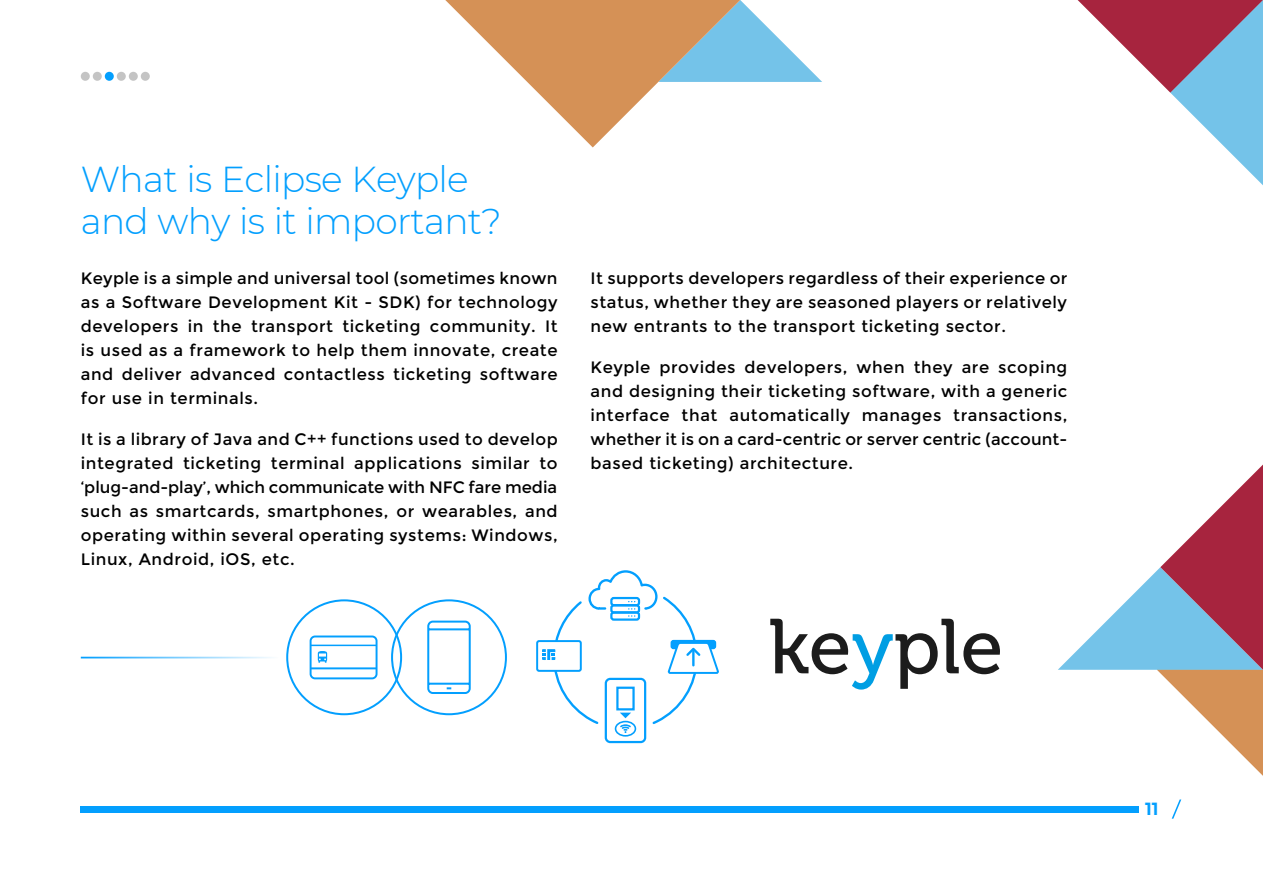
<style>
.page{position:relative;width:1263px;height:893px;background:#fff}
.page>*{position:absolute;margin:0;border:0;box-sizing:border-box;transform-origin:0 0}
.t1{font:300 36px/42px "Montserrat";letter-spacing:-.02em;color:#039ffe}
.t2{font:700 17.7px "Montserrat";color:#039ffe}
.t3{font:16.5px/24px "Montserrat";letter-spacing:.035em;color:#000;text-align:justify}
</style>
<div class="page">
<div style="left:81px;top:806px;width:1058px;height:6px;background:#039ffe"></div>
<svg style="left:1171px;top:799px;width:11px;height:20px"></svg>
<svg style="left:445px;top:0;width:377px;height:147px"></svg>
<div style="left:81px;top:72px;width:9px;height:9px;background:#c4c4c4;border-radius:50%"></div>
<div style="left:93px;top:72px;width:9px;height:9px;background:#c4c4c4;border-radius:50%"></div>
<div style="left:105px;top:72px;width:9px;height:9px;background:#039ffe;border-radius:50%"></div>
<div style="left:117px;top:72px;width:9px;height:9px;background:#c4c4c4;border-radius:50%"></div>
<div style="left:129px;top:72px;width:9px;height:9px;background:#c4c4c4;border-radius:50%"></div>
<div style="left:141px;top:72px;width:9px;height:9px;background:#c4c4c4;border-radius:50%"></div>
<hr style="left:81px;top:657px;width:198px;height:1px;background:#039ffe">
<svg style="left:770px;top:619px;width:230px;height:71px"></svg>
<div style="left:536px;top:640px;width:46px;height:32px;border:2px solid #039ffe;border-radius:2px"></div>
<div style="left:605px;top:678px;width:41px;height:65px;border:2px solid #039ffe;border-radius:4px"></div>
<div style="left:615px;top:721px;width:21px;height:16px;border:2px solid #039ffe;border-radius:50%"></div>
<svg style="left:542px;top:570px;width:177px;height:163px"></svg>
<div style="left:310px;top:635px;width:67px;height:44px;border:2px solid #039ffe;border-radius:4px"></div>
<hr style="left:311px;top:645px;width:65px;height:1px;background:#039ffe">
<hr style="left:311px;top:667px;width:65px;height:2px;background:#039ffe">
<svg style="left:318px;top:651px;width:9px;height:12px"></svg>
<svg style="left:427px;top:620px;width:44px;height:74px"></svg>
<div style="left:286px;top:599px;width:116px;height:116px;border:2px solid #039ffe;border-radius:50%"></div>
<div style="left:391px;top:599px;width:116px;height:116px;border:2px solid #039ffe;border-radius:50%"></div>
<svg style="left:1058px;top:465px;width:205px;height:311px"></svg>
<svg style="left:1078px;top:0;width:185px;height:185px"></svg>
<h1 class="t1" style="left:81px;top:157px;width:422px">What is Eclipse Keyple and why is it important?</h1>
<p class="t3" style="left:81px;top:266px;width:478px">Keyple is a simple and universal tool (sometimes known as a Software Development Kit - SDK) for technology developers in the transport ticketing community. It is used as a framework to help them innovate, create and deliver advanced contactless ticketing software for use in terminals.</p>
<p class="t3" style="left:81px;top:427px;width:478px">It is a library of Java and C++ functions used to develop integrated ticketing terminal applications similar to ‘plug-and-play’, which communicate with NFC fare media such as smartcards, smartphones, or wearables, and operating within several operating systems: Windows, Linux, Android, iOS, etc.</p>
<p class="t3" style="left:590px;top:266px;width:478px">It supports developers regardless of their experience or status, whether they are seasoned players or relatively new entrants to the transport ticketing sector.</p>
<p class="t3" style="left:590px;top:355px;width:478px">Keyple provides developers, when they are scoping and designing their ticketing software, with a generic interface that automatically manages transactions, whether it is on a card-centric or server centric (account&shy;based ticketing) architecture.</p>
<p class="t2" style="left:1145px;top:798px;width:15px">11</p>
</div>
